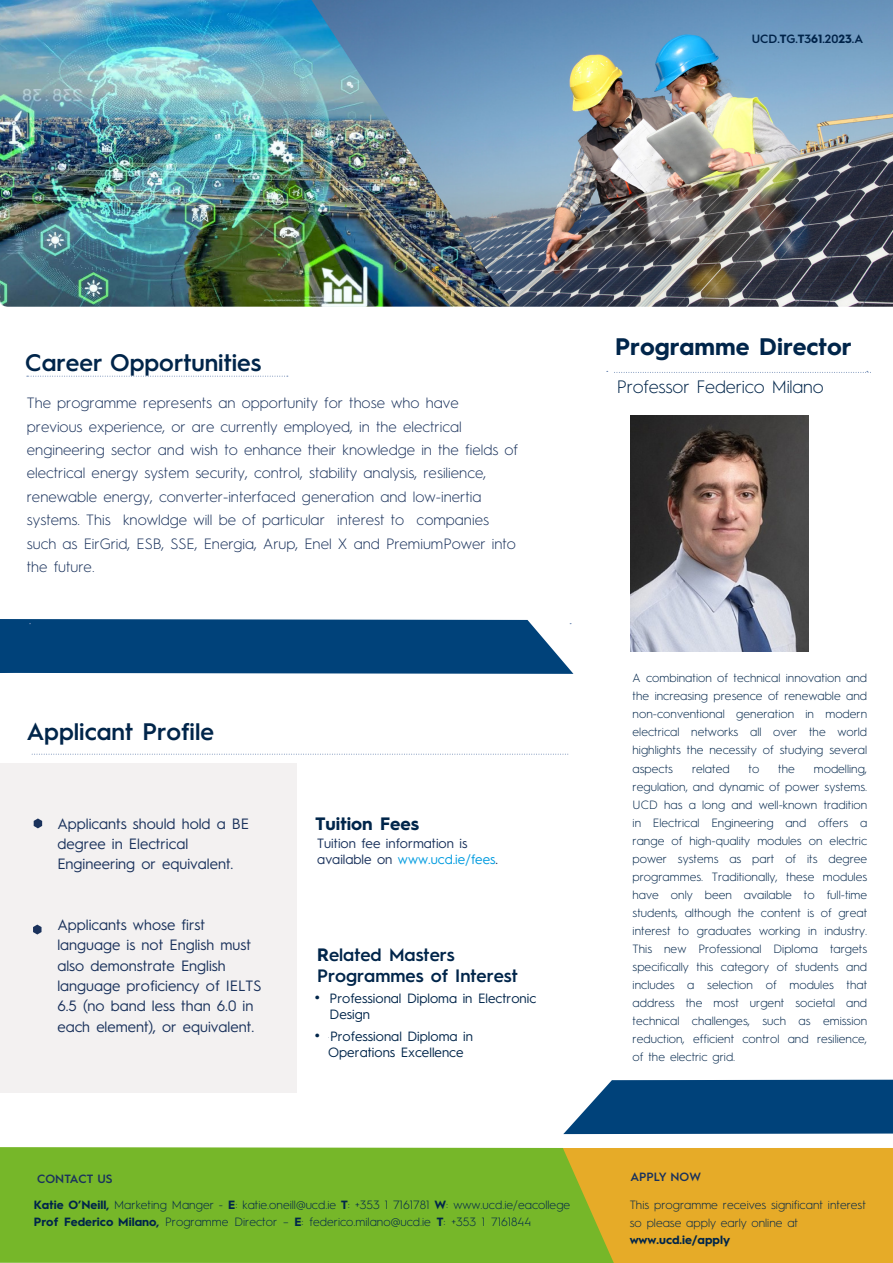
<style>
.page{position:relative;width:893px;height:1263px;background:#fff}
.page>*{position:absolute;margin:0;border:0;box-sizing:border-box;transform-origin:0 0}
.t1{font:600 24px "Hurme Geometric Sans 1";color:#00254a}
.t2{font:700 24px "Hurme Geometric Sans 1";color:#00254a}
.t3{font:600 18px/21px "Hurme Geometric Sans 1";color:#00254a}
.t4{font:300 18px "Hurme Geometric Sans 1";letter-spacing:-.01em;color:#00254a}
.t5{font:700 18px "Hurme Geometric Sans 1";color:#00254a}
.t6{font:300 15px/23.4px "Hurme Geometric Sans 1";color:#1a325c}
.t7{font:15px/20.2px "Hurme Geometric Sans 1";color:#1a325c}
.t8{font:13.5px/16.2px "Hurme Geometric Sans 1";color:#00254a}
.t9{font:13.5px/16.2px "Hurme Geometric Sans 1";color:#1a325c}
.t10{font:300 12px/18px "Hurme Geometric Sans 1";color:#00254a}
.t11{font:600 12px "Hurme Geometric Sans 1";color:#002349}
.t12{font:700 12px "Hurme Geometric Sans 1";color:#00254a}
.t13{font:600 12px "Hurme Geometric Sans 1";color:#1a325c}
.s1{font-weight:700}
.s2{color:#009bdf}
.s3{font-weight:100}
.s4{font-weight:600;color:#1a325c}
</style>
<div class="page">
<div style="left:614px;top:1148px;width:279px;height:115px;background:#e6ab28"></div>
<div style="left:0;top:1147px;width:614px;height:116px;background:#76b729"></div>
<svg style="left:563px;top:1079px;width:330px;height:55px;background:#185486"></svg>
<svg style="left:614px;top:371px;width:255px;height:2px"></svg>
<div style="left:0;top:763px;width:296px;height:329px;background:#f3f1f1"></div>
<svg style="left:34px;top:818px;width:8px;height:10px"></svg>
<svg style="left:31px;top:754px;width:537px;height:1px"></svg>
<svg style="left:0;top:619px;width:573px;height:55px;background:#0e4d81"></svg>
<svg style="left:27px;top:376px;width:261px;height:1px"></svg>
<svg style="left:33px;top:924px;width:9px;height:10px"></svg>
<img style="left:510px;top:0;width:383px;height:307px">
<img style="left:0;top:0;width:510px;height:307px">
<img style="left:630px;top:416px;width:179px;height:235px">
<p class="t11" style="left:752px;top:30px;width:113px">UCD.<span class="s1">T</span>G.<span class="s1">T</span>3<span class="s1">61</span>.20<span class="s1">23</span>.A</p>
<h1 class="t1" style="left:25px;top:346px;width:238px">Career Opportunities</h1>
<p class="t6" style="left:27px;top:391px;width:493px">The programme represents an opportunity for those who have previous experience, or are currently employed, in the electrical engineering sector and wish to enhance their knowledge in the fields of electrical energy system security, control, stability analysis, resilience, renewable energy, converter-interfaced generation and low-inertia systems. This knowldge will be of particular interest to companies such as EirGrid, ESB, SSE, Energia, Arup, Enel X and PremiumPower into the future.</p>
<h1 class="t1" style="left:27px;top:715px;width:189px">Applicant Profile</h1>
<p class="t7" style="left:57px;top:812px;width:193px">Applicants should hold a BE degree in Electrical<br>Engineering or equivalent.</p>
<p class="t7" style="left:57px;top:914px;width:206px">Applicants whose first language is not English must also demonstrate English language proficiency of IELTS<br>6.5 (no band less than 6.0 in each element), or equivalent.</p>
<h2 class="t5" style="left:315px;top:811px;width:105px">Tuition Fees</h2>
<p class="t9" style="left:317px;top:834px;width:182px">Tuition fee information is available on <span class="s2">www.ucd.ie/fees</span>.</p>
<h2 class="t3" style="left:317px;top:943px;width:202px"><span class="s1">R</span>elated Masters<br>Programmes of Interest</h2>
<h2 class="t3" style="left:315px;top:984px;width:7px">•</h2>
<h2 class="t3" style="left:315px;top:1022px;width:7px">•</h2>
<p class="t8" style="left:330px;top:989px;width:208px">Professional Diploma in Electronic<br>Design</p>
<p class="t8" style="left:328px;top:1027px;width:146px;line-height:16.6px"><span class="s3">•</span>Professional Diploma in<br>Operations Excellence</p>
<p class="t10" style="left:34px;top:1165px;width:538px;line-height:26px"><span class="s4">CONTACT US<br></span><span class="s1">Katie O’Neill,</span> Marketing Manger - <span class="s1">E</span>: katie.oneill@ucd.ie <span class="s1">T</span>: +353 1 7161781 <span class="s1">W</span>: www.ucd.ie/eacollege</p>
<p class="t10" style="left:34px;top:1212px;width:499px"><span class="s1">Prof Federico Milano,</span> Programme Director – <span class="s1">E</span>: federico.milano@ucd.ie <span class="s1">T</span>: +353 1 7161844</p>
<h1 class="t2" style="left:615px;top:330px;width:238px">Programme Director</h1>
<h2 class="t4" style="left:617px;top:375px;width:208px">Professor Federico Milano</h2>
<p class="t10" style="left:633px;top:669px;width:236px;text-align:justify">A combination of technical innovation and the increasing presence of renewable and non-conventional generation in modern electrical networks all over the world highlights the necessity of studying several aspects</p>
<p class="t10" style="left:633px;top:759px;width:236px;text-align:justify;text-indent:181px">modelling, regulation, and dynamic of power systems.<br>UCD has a long and well-known tradition in Electrical Engineering and offers a range of high-quality modules on electric power systems as part of its degree programmes. Traditionally, these modules have only been available to full-time students, although the content is of great interest to graduates working in industry.<br>This new Professional Diploma targets specifically this category of students and includes a selection of modules that address the most urgent societal and technical challenges, such as emission reduction, efficient control and resilience, of the electric grid.</p>
<p class="t10" style="left:692px;top:759px;width:39px">related</p>
<p class="t10" style="left:749px;top:759px;width:12px">to</p>
<p class="t10" style="left:778px;top:759px;width:18px">the</p>
<p class="t13" style="left:630px;top:1168px;width:72px">APPLY NOW</p>
<p class="t10" style="left:630px;top:1196px;width:238px;line-height:17.4px">This programme receives significant interest so please apply early online at</p>
<p class="t12" style="left:630px;top:1231px;width:102px">www.ucd.ie/apply</p>
</div>
